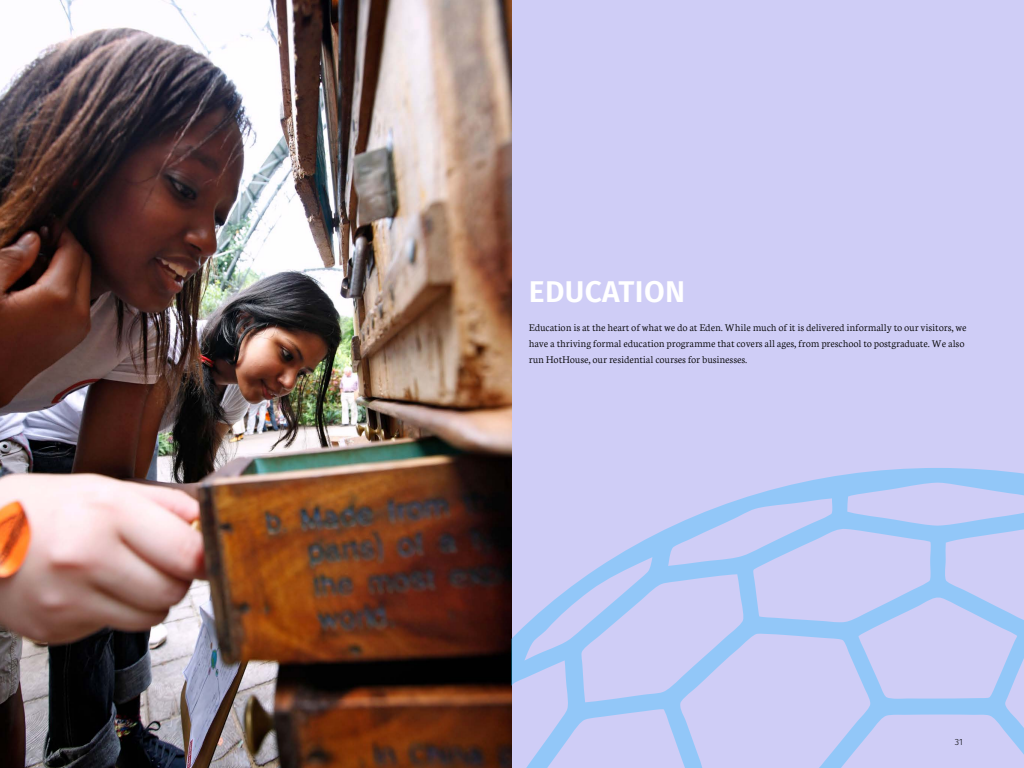
<style>
.page{position:relative;width:1024px;height:768px;background:#fff}
.page>*{position:absolute;margin:0;border:0;box-sizing:border-box;transform-origin:0 0}
.t1{font:600 30px "Fira Sans";letter-spacing:.01em;color:#fff}
.t2{font:300 11px/16px "Neuton";color:#000}
.t3{font:300 9px "Fira Sans";color:#000}
</style>
<div class="page">
<img style="left:0;top:0;width:512px;height:768px">
<div style="left:512px;top:0;width:512px;height:768px;background:#cfcdf6"></div>
<svg style="left:512px;top:468px;width:512px;height:300px"></svg>
<h1 class="t1" style="left:529px;top:267px;width:158px">EDUCATION</h1>
<p class="t2" style="left:529px;top:319px;width:439px">Education is at the heart of what we do at Eden. While much of it is delivered informally to our visitors, we have a thriving formal education programme that covers all ages, from preschool to postgraduate. We also run HotHouse, our residential courses for businesses.</p>
<p class="t3" style="left:955px;top:736px;width:10px">31</p>
</div>
